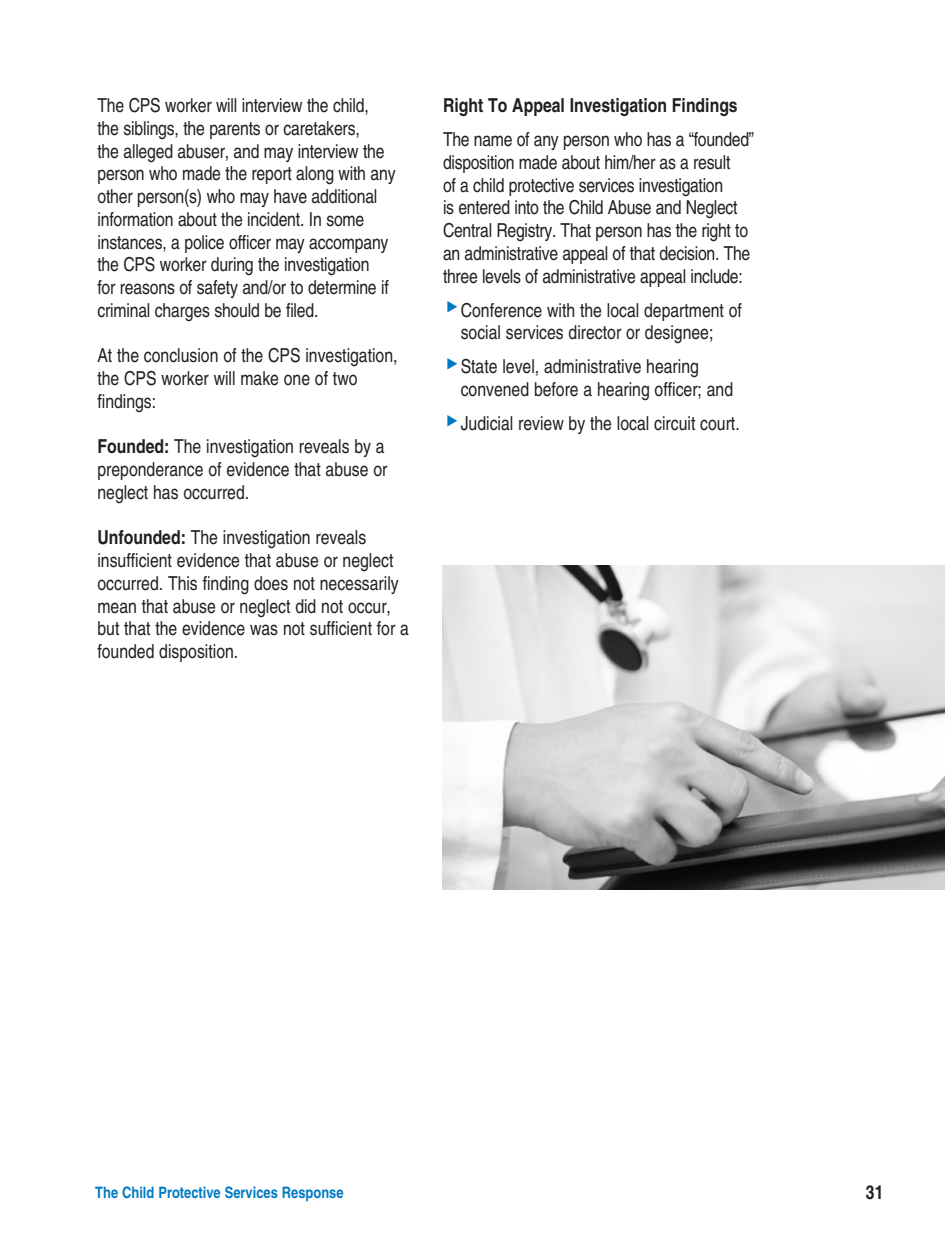
<style>
.page{position:relative;width:945px;height:1260px;background:#fff}
.page>*{position:absolute;margin:0;border:0;box-sizing:border-box;transform-origin:0 0}
.Body{font:condensed 19.25px/22.8px "Helvetica";letter-spacing:-.01em;color:#231f20}
.bullet{font:condensed 19.25px/22.8px "Helvetica";color:#231f20}
.Subhead_2{font:700 condensed 19.25px "Helvetica";color:#231f20}
.footer_right{font:700 condensed 15.75px "Helvetica";color:#007bc3}
.s1{font-weight:700}
</style>
<div class="page">
<img style="left:443px;top:565px;width:502px;height:325px">
<p class="Body" style="left:97px;top:94px;width:300px">The CPS worker will interview the child,<br>the siblings, the parents or caretakers,<br>the alleged abuser, and may interview the person who made the report along with any other person(s) who may have additional information about the incident. In some instances, a police officer may accompany the CPS worker during the investigation<br>for reasons of safety and/or to determine if criminal charges should be filed.</p>
<p class="Body" style="left:97px;top:344px;width:302px">At the conclusion of the CPS investigation, the CPS worker will make one of two findings:</p>
<p class="Body" style="left:97px;top:435px;width:291px"><span class="s1">Founded:</span> The investigation reveals by a preponderance of evidence that abuse or neglect has occurred.</p>
<p class="Body" style="left:97px;top:526px;width:313px"><span class="s1">Unfounded:</span> The investigation reveals insufficient evidence that abuse or neglect occurred. This finding does not necessarily mean that abuse or neglect did not occur, but that the evidence was not sufficient for a founded disposition.</p>
<p class="Subhead_2" style="left:443px;top:93px;width:296px">Right To Appeal Investigation Findings</p>
<p class="Body" style="left:443px;top:128px;width:313px">The name of any person who has a “founded” disposition made about him/her as a result<br>of a child protective services investigation<br>is entered into the Child Abuse and Neglect Central Registry. That person has the right to an administrative appeal of that decision. The three levels of administrative appeal include:</p>
<p class="bullet" style="left:461px;top:298px;width:283px">Conference with the local department of social services director or designee;</p>
<p class="bullet" style="left:461px;top:355px;width:274px">State level, administrative hearing convened before a hearing officer; and</p>
<p class="bullet" style="left:461px;top:412px;width:280px">Judicial review by the local circuit court.</p>
<p class="footer_right" style="left:95px;top:1183px;width:250px">The Child Protective Services Response</p>
<p class="Subhead_2" style="left:866px;top:1181px;width:19px">31</p>
</div>
